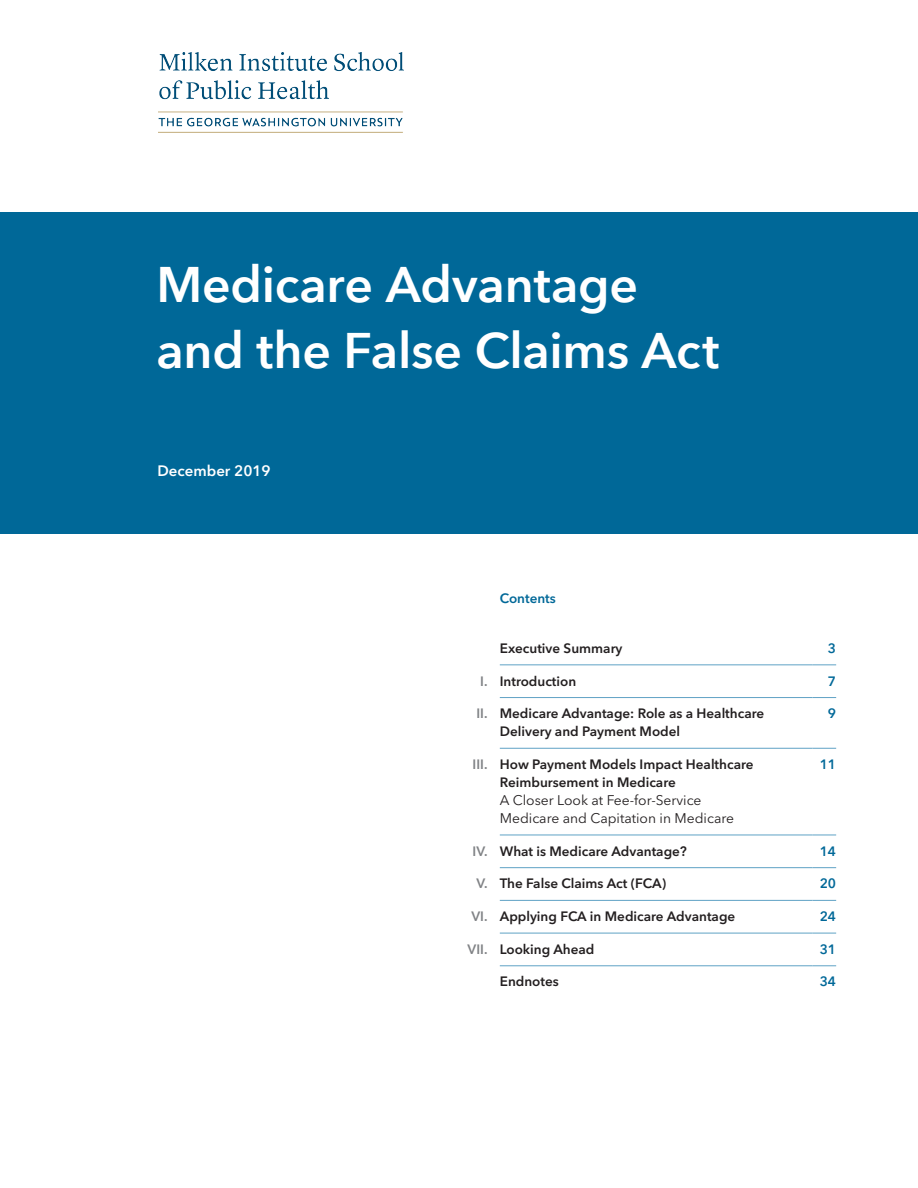
<style>
.page{position:relative;width:918px;height:1188px;background:#fff}
.page>*{position:absolute;margin:0;border:0;box-sizing:border-box;transform-origin:0 0}
.t1{font:600 49.95px/65.8px "Avenir Next";letter-spacing:-.005em;color:#fff}
.text{font:600 15px "Avenir Next LT Pro";color:#fff}
.text-2{font:13.8px/18px "Avenir Next LT Pro";color:#231f20}
.text-3{font:600 13.5px/18px "Avenir Next LT Pro";color:#231f20}
.text-4{font:600 13.5px "Avenir Next LT Pro";color:#006898}
.text-5{font:600 13.5px "Avenir Next LT Pro";color:#808285}
</style>
<div class="page">
<div style="left:0;top:213px;width:917px;height:321px;background:#006898"></div>
<img style="left:159px;top:53px;width:245px;height:79px">
<hr style="left:500px;top:665px;width:313px;height:1px;background:#5fa2c5">
<svg style="left:813px;top:665px;width:23px;height:1px"></svg>
<hr style="left:500px;top:697px;width:313px;height:1px;background:#5fa2c5">
<svg style="left:813px;top:697px;width:23px;height:1px"></svg>
<hr style="left:500px;top:748px;width:313px;height:1px;background:#5fa2c5">
<svg style="left:813px;top:748px;width:23px;height:1px"></svg>
<hr style="left:500px;top:835px;width:313px;height:1px;background:#5fa2c5">
<svg style="left:813px;top:835px;width:23px;height:1px"></svg>
<hr style="left:500px;top:867px;width:313px;height:1px;background:#5fa2c5">
<svg style="left:813px;top:867px;width:23px;height:1px"></svg>
<hr style="left:500px;top:900px;width:313px;height:1px;background:#5fa2c5">
<svg style="left:813px;top:900px;width:23px;height:1px"></svg>
<hr style="left:500px;top:933px;width:313px;height:1px;background:#5fa2c5">
<svg style="left:813px;top:933px;width:23px;height:1px"></svg>
<hr style="left:500px;top:966px;width:313px;height:1px;background:#5fa2c5">
<svg style="left:813px;top:966px;width:23px;height:1px"></svg>
<p class="t1" style="left:156px;top:250px;width:564px">Medicare Advantage and the False Claims Act</p>
<p class="text" style="left:158px;top:462px;width:115px">December 2019</p>
<p class="text-4" style="left:500px;top:590px;width:58px">Contents</p>
<p class="text-3" style="left:500px;top:639px;width:124px">Executive Summary</p>
<p class="text-4" style="left:828px;top:640px;width:10px">3</p>
<p class="text-5" style="left:480px;top:673px;width:9px">I.</p>
<p class="text-3" style="left:500px;top:672px;width:78px">Introduction</p>
<p class="text-4" style="left:828px;top:673px;width:10px">7</p>
<p class="text-5" style="left:476px;top:705px;width:13px">II.</p>
<p class="text-3" style="left:500px;top:704px;width:266px">Medicare Advantage: Role as a Healthcare<br>Delivery and Payment Model</p>
<p class="text-4" style="left:828px;top:705px;width:10px">9</p>
<p class="text-5" style="left:473px;top:756px;width:16px">III.</p>
<p class="text-3" style="left:500px;top:755px;width:255px">How Payment Models Impact Healthcare<br>Reimbursement in Medicare</p>
<p class="text-2" style="left:500px;top:791px;width:236px">A Closer Look at Fee-for-Service<br>Medicare and Capitation in Medicare</p>
<p class="text-4" style="left:820px;top:756px;width:18px">11</p>
<p class="text-5" style="left:473px;top:843px;width:16px">IV.</p>
<p class="text-3" style="left:500px;top:842px;width:189px">What is Medicare Advantage?</p>
<p class="text-4" style="left:820px;top:843px;width:18px">14</p>
<p class="text-5" style="left:476px;top:875px;width:13px">V.</p>
<p class="text-3" style="left:500px;top:875px;width:168px">The False Claims Act (FCA)</p>
<p class="text-4" style="left:820px;top:875px;width:18px">20</p>
<p class="text-5" style="left:471px;top:908px;width:18px">VI.</p>
<p class="text-3" style="left:500px;top:907px;width:237px">Applying FCA in Medicare Advantage</p>
<p class="text-4" style="left:820px;top:908px;width:18px">24</p>
<p class="text-5" style="left:468px;top:941px;width:21px">VII.</p>
<p class="text-3" style="left:500px;top:940px;width:96px">Looking Ahead</p>
<p class="text-4" style="left:820px;top:941px;width:18px">31</p>
<p class="text-3" style="left:500px;top:973px;width:61px">Endnotes</p>
<p class="text-4" style="left:820px;top:974px;width:18px">34</p>
</div>
